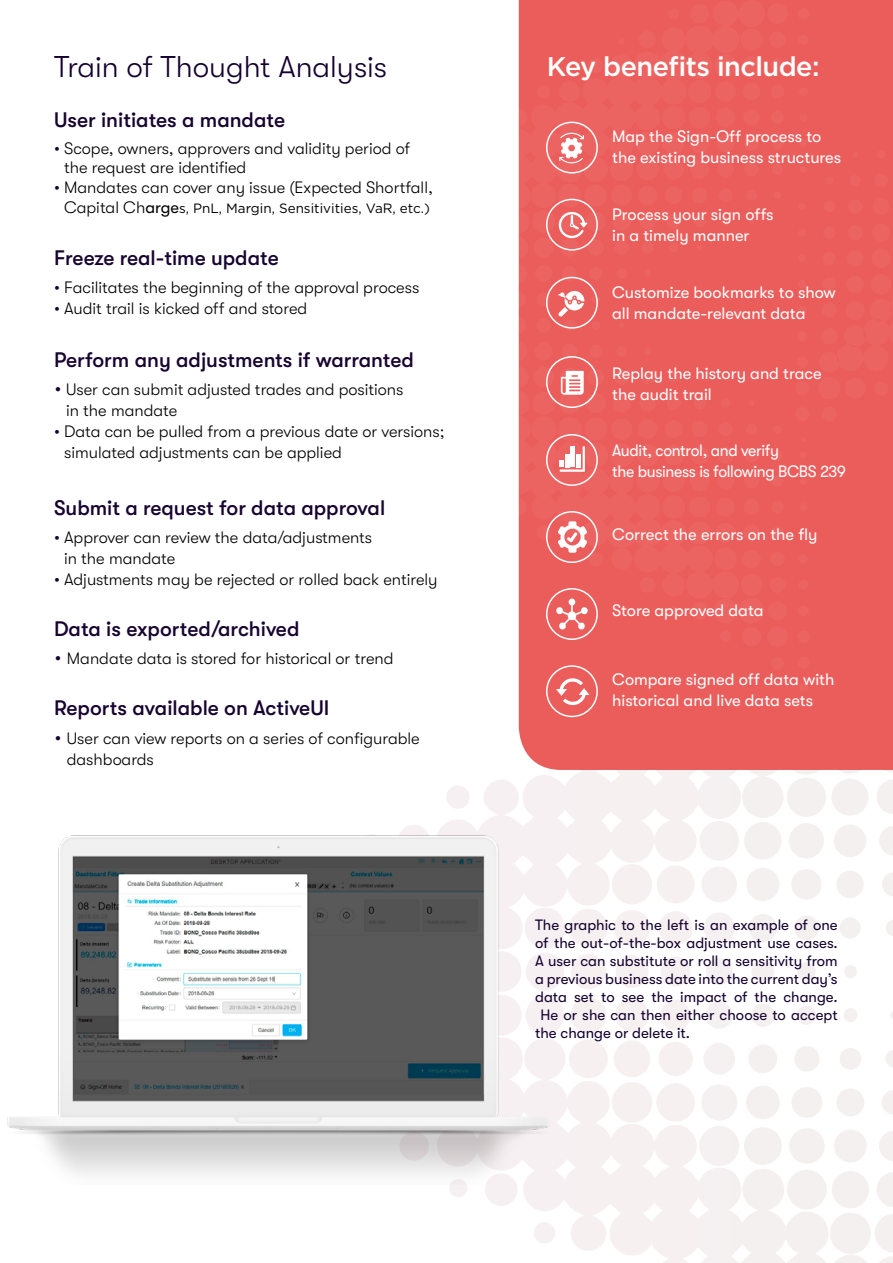
<style>
.page{position:relative;width:893px;height:1263px;background:#fff}
.page>*{position:absolute;margin:0;border:0;box-sizing:border-box;transform-origin:0 0}
.t1{font:300 30px "GT Walsheim";color:#14002f}
.t2{font:500 27px "Gotham";letter-spacing:-.02em;color:#fff}
.t3{font:500 21px "GT Walsheim";color:#170430}
.t4{font:300 16.5px/21px "GT Walsheim";color:#000}
.t5{font:16.5px/21px "GT Walsheim";color:#fff}
.t6{font:16.5px/21px "GT Walsheim";letter-spacing:-.02em;color:#fff;scale:.96 1}
.t7{font:15px "GT Walsheim";color:#14002f}
.t8{font:13.5px "Gotham";color:#000}
.s1{font-weight:400;color:#170430}
.s2{font-weight:400;color:#180630}
.s3{font-family:"GT Walsheim";font-weight:300;font-size:16.5px}
.s4{font-family:"GT Walsheim";font-size:16.5px}
.s5{color:#170430}
.s6{font-family:"Gotham";font-weight:400;color:#170430}
</style>
<div class="page">
<div style="left:519px;top:691px;width:374px;height:78px;background:#eb5d5b"></div>
<svg style="left:446px;top:769px;width:447px;height:466px"></svg>
<div style="left:518px;top:0;width:375px;height:691px;background:#eb5d5b"></div>
<svg style="left:559px;top:131px;width:25px;height:33px"></svg>
<div style="left:546px;top:122px;width:52px;height:52px;border:2px solid #fff;border-radius:50%"></div>
<svg style="left:559px;top:212px;width:28px;height:26px"></svg>
<div style="left:546px;top:199px;width:52px;height:52px;border:2px solid #fff;border-radius:50%"></div>
<svg style="left:558px;top:291px;width:26px;height:26px"></svg>
<div style="left:546px;top:277px;width:52px;height:52px;border:2px solid #fff;border-radius:50%"></div>
<svg style="left:561px;top:371px;width:23px;height:24px"></svg>
<div style="left:546px;top:356px;width:52px;height:52px;border:2px solid #fff;border-radius:50%"></div>
<svg style="left:560px;top:446px;width:25px;height:26px"></svg>
<div style="left:546px;top:434px;width:52px;height:52px;border:2px solid #fff;border-radius:50%"></div>
<svg style="left:558px;top:521px;width:29px;height:32px"></svg>
<div style="left:546px;top:511px;width:52px;height:52px;border:2px solid #fff;border-radius:50%"></div>
<div style="left:546px;top:588px;width:52px;height:52px;border:2px solid #fff;border-radius:50%"></div>
<svg style="left:556px;top:598px;width:32px;height:32px"></svg>
<div style="left:546px;top:665px;width:52px;height:52px;border:2px solid #fff;border-radius:50%"></div>
<svg style="left:556px;top:677px;width:33px;height:28px"></svg>
<img style="left:7px;top:812px;width:580px;height:372px">
<h1 class="t1" style="left:54px;top:50px;width:335px">Train of Thought Analysis</h1>
<p class="t3" style="left:54px;top:108px;width:233px">User initiates a mandate</p>
<p class="t4" style="left:64px;top:138px;width:348px;line-height:19.8px;text-indent:-10px"><span class="s1">•</span> Scope, owners, approvers and validity period of the request are identified</p>
<p class="t4" style="left:54px;top:177px;width:380px"><span class="s2">•</span> Mandates can cover any issue (Expected Shortfall,</p>
<p class="t8" style="left:64px;top:200px;width:367px"><span class="s3">Capital Ch</span><span class="s4">arge</span>s, PnL, Margin, Sensitivities, VaR, etc.)</p>
<p class="t3" style="left:54px;top:246px;width:226px">Freeze real-time update</p>
<p class="t4" style="left:54px;top:277px;width:367px"><span class="s1">•</span> Facilitates the beginning of the approval process</p>
<p class="t4" style="left:54px;top:298px;width:255px"><span class="s5">•</span> Audit trail is kicked off and stored</p>
<p class="t3" style="left:54px;top:348px;width:361px">Perform any adjustments if warranted</p>
<p class="t4" style="left:66px;top:379px;width:339px;text-indent:-12px"><span class="s6">•</span> User can submit adjusted trades and positions in the mandate</p>
<p class="t4" style="left:64px;top:421px;width:382px;text-indent:-10px"><span class="s1">•</span> Data can be pulled from a previous date or versions; simulated adjustments can be applied</p>
<p class="t3" style="left:54px;top:496px;width:333px">Submit a request for data approval</p>
<p class="t4" style="left:64px;top:527px;width:310px;text-indent:-10px"><span class="s1">•</span> Approver can review the data/adjustments in the mandate</p>
<p class="t4" style="left:54px;top:569px;width:385px"><span class="s1">•</span> Adjustments may be rejected or rolled back entirely</p>
<p class="t3" style="left:54px;top:617px;width:247px">Data is exported/archived</p>
<p class="t4" style="left:54px;top:648px;width:341px"><span class="s6">•</span> Mandate data is stored for historical or trend</p>
<p class="t3" style="left:54px;top:696px;width:277px">Reports available on ActiveUI</p>
<p class="t4" style="left:67px;top:727px;width:354px;text-indent:-13px"><span class="s6">•</span> User can view reports on a series of configurable dashboards</p>
<h2 class="t2" style="left:547px;top:48px;width:274px">Key benefits include:</h2>
<p class="t5" style="left:612px;top:126px;width:231px">Map the Sign-Off process to the existing business structures</p>
<p class="t5" style="left:612px;top:204px;width:163px">Process your sign offs in a timely manner</p>
<p class="t5" style="left:612px;top:282px;width:225px">Customize bookmarks to show all mandate-relevant data</p>
<p class="t5" style="left:612px;top:363px;width:211px">Replay the history and trace the audit trail</p>
<p class="t6" style="left:612px;top:440px;width:245px">Audit, control, and verify<br>the business is following BCBS 239</p>
<p class="t5" style="left:612px;top:524px;width:207px">Correct the errors on the fly</p>
<p class="t5" style="left:612px;top:600px;width:153px">Store approved data</p>
<p class="t5" style="left:612px;top:669px;width:224px">Compare signed off data with historical and live data sets</p>
<p class="t7" style="left:535px;top:916px;width:304px">The graphic to the left is an example of one</p>
<p class="t7" style="left:535px;top:934px;width:304px">of the out-of-the-box adjustment use cases.</p>
<p class="t7" style="left:535px;top:952px;width:304px">A user can substitute or roll a sensitivity from</p>
<p class="t7" style="left:535px;top:970px;width:304px">a previous business date into the current day’s</p>
<p class="t7" style="left:535px;top:988px;width:304px">data set to see the impact of the change.</p>
<p class="t7" style="left:540px;top:1006px;width:299px">He or she can then either choose to accept</p>
<p class="t7" style="left:535px;top:1024px;width:157px">the change or delete it.</p>
</div>
